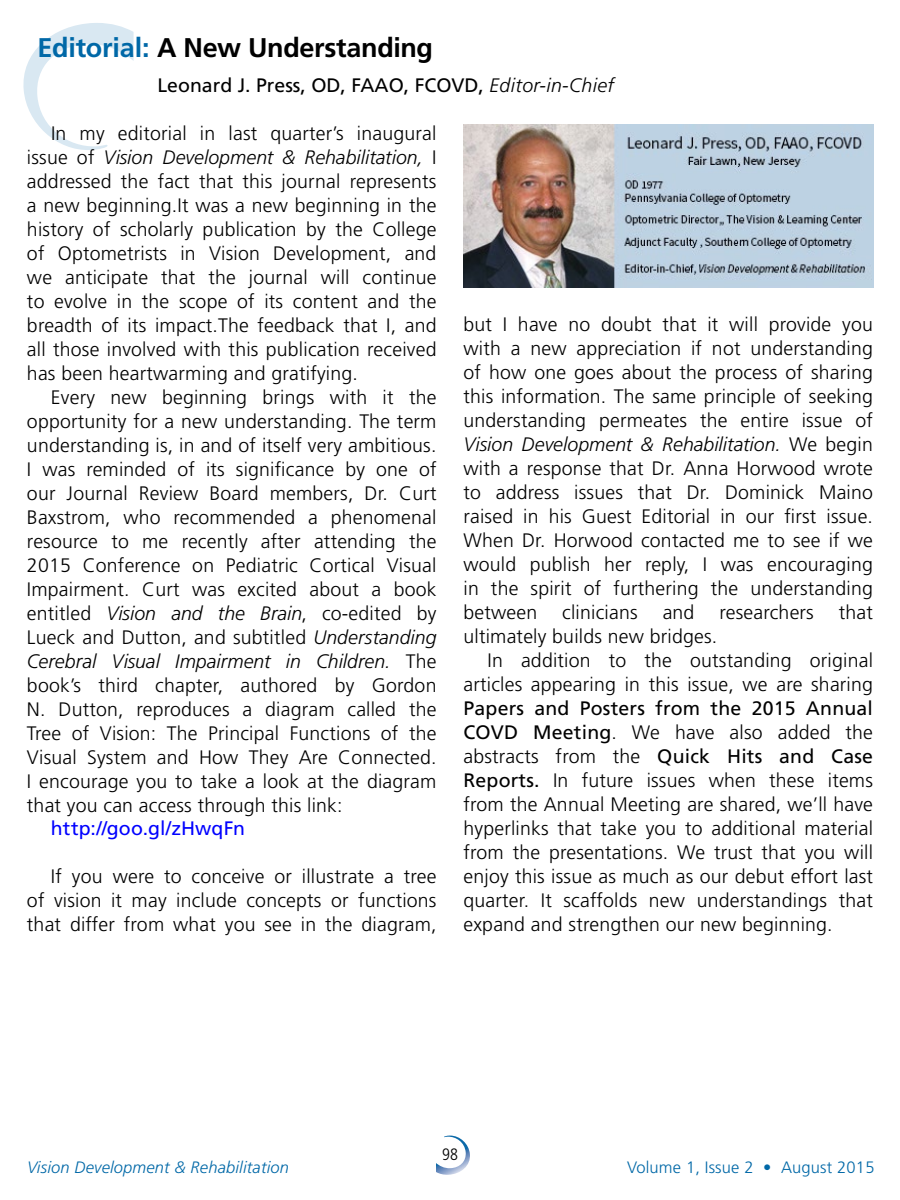
<style>
.page{position:relative;width:900px;height:1200px;background:#fff}
.page>*{position:absolute;margin:0;border:0;box-sizing:border-box;transform-origin:0 0}
.t1{font:700 27px "Frutiger";letter-spacing:-.01em;color:#000}
.t2{font:300 19.5px/24px "Frutiger";letter-spacing:.01em;color:#000;text-align:justify}
.t3{font:19.5px "Frutiger";color:#000}
.t4{font:19.5px "Frutiger";color:#00f}
.t5{font:italic 300 16.5px "Frutiger";letter-spacing:.01em;color:#0068a7}
.t6{font:300 16.5px "Frutiger";letter-spacing:.01em;color:#0068a7}
.t7{font:300 condensed 16.5px "Frutiger";color:#000}
.s1{color:#0068a7}
.s2{font-weight:300;font-style:italic}
.s3{font-style:italic}
.s4{font-weight:400}
</style>
<div class="page">
<svg style="left:23px;top:23px;width:111px;height:127px"></svg>
<svg style="left:436px;top:1136px;width:34px;height:39px"></svg>
<img style="left:464px;top:124px;width:409px;height:163px">
<h1 class="t1" style="left:38px;top:32px;width:397px"><span class="s1">Editorial:</span> A New Understanding</h1>
<p class="t3" style="left:158px;top:73px;width:458px">Leonard J. Press, OD, FAAO, FCOVD, <span class="s2">Editor-in-Chief</span></p>
<p class="t2" style="left:27px;top:121px;width:411px;text-indent:24px">In my editorial in last quarter’s inaugural issue of <span class="s3">Vision Development &amp; Rehabilitation,</span> I addressed the fact that this journal represents a new beginning.It was a new beginning in the history of scholarly publication by the College of Optometrists in Vision Development, and we anticipate that the journal will continue to evolve in the scope of its content and the breadth of its impact.The feedback that I, and all those involved with this publication received has been heartwarming and gratifying.</p>
<p class="t2" style="left:27px;top:385px;width:411px;text-indent:24px">Every new beginning brings with it the opportunity for a new understanding. The term understanding is, in and of itself very ambitious.<br>I was reminded of its significance by one of our Journal Review Board members, Dr. Curt Baxstrom, who recommended a phenomenal resource to me recently after attending the 2015 Conference on Pediatric Cortical Visual Impairment. Curt was excited about a book entitled <span class="s3">Vision and the Brain</span>, co-edited by Lueck and Dutton, and subtitled <span class="s3">Understanding Cerebral Visual Impairment in Children.</span> The book’s third chapter, authored by Gordon N. Dutton, reproduces a diagram called the Tree of Vision: The Principal Functions of the Visual System and How They Are Connected.<br>I encourage you to take a look at the diagram that you can access through this link:</p>
<p class="t4" style="left:51px;top:817px;width:196px">http://goo.gl/zHwqFn</p>
<p class="t2" style="left:27px;top:865px;width:411px;text-indent:24px">If you were to conceive or illustrate a tree of vision it may include concepts or functions that differ from what you see in the diagram,</p>
<p class="t2" style="left:463px;top:312px;width:411px">but I have no doubt that it will provide you with a new appreciation if not understanding of how one goes about the process of sharing this information. The same principle of seeking understanding permeates the entire issue of <span class="s3">Vision Development &amp; Rehabilitation.</span> We begin with a response that Dr. Anna Horwood wrote to address issues that Dr. Dominick Maino raised in his Guest Editorial in our first issue.<br>When Dr. Horwood contacted me to see if we would publish her reply, I was encouraging in the spirit of furthering the understanding between</p>
<p class="t2" style="left:562px;top:600px;width:77px">clinicians</p>
<p class="t2" style="left:663px;top:600px;width:33px">and</p>
<p class="t2" style="left:719px;top:600px;width:96px">researchers</p>
<p class="t2" style="left:839px;top:600px;width:36px">that</p>
<p class="t2" style="left:464px;top:624px;width:255px">ultimately builds new bridges.</p>
<p class="t2" style="left:488px;top:648px;width:387px">In addition to the outstanding original</p>
<p class="t2" style="left:464px;top:672px;width:411px">articles appearing in this issue, we are sharing</p>
<p class="t2" style="left:464px;top:696px;width:411px"><span class="s4">Papers and Posters from the 2015 Annual COVD Meeting</span>. We have also added the abstracts from the <span class="s4">Quick Hits and Case Reports.</span> In future issues when these items from the Annual Meeting are shared, we’ll have hyperlinks that take you to additional material from the presentations. We trust that you will enjoy this issue as much as our debut effort last quarter. It scaffolds new understandings that expand and strengthen our new beginning.</p>
<p class="t7" style="left:442px;top:1145px;width:17px">98</p>
<p class="t5" style="left:27px;top:1158px;width:264px">Vision Development &amp; Rehabilitation</p>
<p class="t6" style="left:627px;top:1158px;width:249px">Volume 1, Issue 2 • August 2015</p>
</div>
